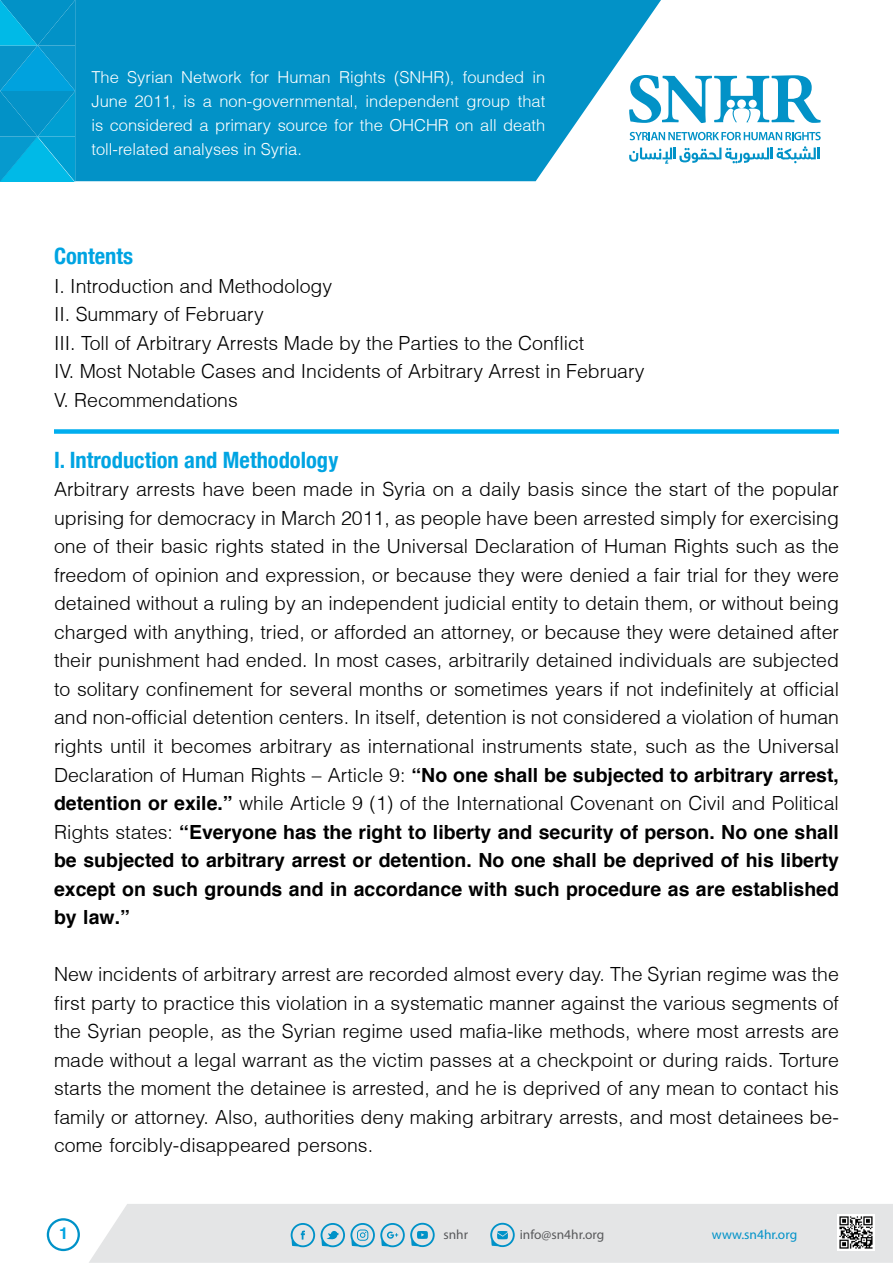
<style>
.page{position:relative;width:893px;height:1263px;background:#fff}
.page>*{position:absolute;margin:0;border:0;box-sizing:border-box;transform-origin:0 0}
.t1{font:700 condensed 22.5px "Helvetica Neue";color:#00a4e2}
.t2{font:300 19.5px/28.5px "Helvetica";color:#000;text-align:justify}
.t3{font:300 16.5px/24px "Helvetica";color:#fff}
.t4{font:700 16.5px "Helvetica";color:#00a4e2}
.t5{font:13.35px "Myriad Pro";color:#58595b}
.t6{font:13.35px "Myriad Pro";color:#0092c8}
.s1{font-weight:700}
</style>
<div class="page">
<div style="left:89px;top:1204px;width:804px;height:59px;background:#e4e5e6"></div>
<svg style="left:291px;top:1223px;width:24px;height:24px"></svg>
<svg style="left:321px;top:1223px;width:114px;height:24px"></svg>
<svg style="left:490px;top:1223px;width:25px;height:24px"></svg>
<img style="left:837px;top:1214px;width:37px;height:37px">
<svg style="left:47px;top:1218px;width:33px;height:33px"></svg>
<svg style="left:75px;top:0;width:586px;height:181px;fill:#0292c7"></svg>
<svg style="left:0;top:0;width:75px;height:182px"></svg>
<svg style="left:630px;top:132px;width:191px;height:8px"></svg>
<svg style="left:629px;top:75px;width:192px;height:48px"></svg>
<svg style="left:629px;top:146px;width:191px;height:18px"></svg>
<div style="left:54px;top:429px;width:785px;height:5px;background:#00aeef"></div>
<p class="t3" style="left:91px;top:65px;width:29px">The</p>
<p class="t3" style="left:127px;top:65px;width:47px">Syrian</p>
<p class="t3" style="left:181px;top:65px;width:62px">Network</p>
<p class="t3" style="left:250px;top:65px;width:21px">for</p>
<p class="t3" style="left:278px;top:65px;width:55px">Human</p>
<p class="t3" style="left:339px;top:65px;width:48px">Rights</p>
<p class="t3" style="left:394px;top:65px;width:62px">(SNHR ,)</p>
<p class="t3" style="left:463px;top:65px;width:63px">founded</p>
<p class="t3" style="left:532px;top:65px;width:14px">in</p>
<p class="t3" style="left:91px;top:89px;width:455px">June<br>is considered a primary source for the OHCHR on all death toll-related analyses in Syria.</p>
<p class="t3" style="left:183px;top:89px;width:13px">is</p>
<p class="t3" style="left:219px;top:89px;width:140px">non-governmental,</p>
<p class="t3" style="left:366px;top:89px;width:95px">independent</p>
<p class="t3" style="left:518px;top:89px;width:29px">that</p>
<p class="t3" style="left:135px;top:89px;width:43px">2011,</p>
<p class="t3" style="left:203px;top:89px;width:11px">a</p>
<p class="t3" style="left:467px;top:89px;width:45px">group</p>
<p class="t1" style="left:54px;top:242px;width:81px">Contents</p>
<p class="t2" style="left:54px;top:271px;width:592px;text-align:left">.I Introduction and Methodology<br>.I I Summary of February<br>III. Toll of Arbitrary Arrests Made by the Parties to the Conflict<br>IV. Most Notable Cases and Incidents of Arbitrary Arrest in February .V Recommendations</p>
<p class="t1" style="left:54px;top:446px;width:286px">.I Introduction and Methodology</p>
<p class="t2" style="left:54px;top:475px;width:787px">Arbitrary arrests have been made in Syria on a daily basis since the start of the popular uprising for democracy in March 2011, as people have been arrested simply for exercising one of their basic rights stated in the Universal Declaration of Human Rights such as the freedom of opinion and expression, or because they were denied a fair trial for they were detained without a ruling by an independent judicial entity to detain them, or without being charged with anything, tried, or afforded an attorney, or because they were detained after their punishment had ended In. most cases, arbitrarily detained individuals are subjected to solitary confinement for several months or sometimes years if not indefinitely at official and non-official detention centers In. itself, detention is not considered a violation of human rights until it becomes arbitrary as international instruments state, such as the Universal Declaration of Human Rights – Article 9: <span class="s1">“No one shall be subjected to arbitrary arrest, detention or exile.”</span> while Article 9 (1) of the International Covenant on Civil and Political Rights states: <span class="s1">“Everyone has the right to liberty and security of person. No one shall be subjected to arbitrary arrest or detention. No one shall be deprived of his liberty except on such grounds and in accordance with such procedure as are established by law “.</span></p>
<p class="t2" style="left:54px;top:960px;width:786px">New incidents of arbitrary arrest are recorded almost every day. The Syrian regime was the first party to practice this violation in a systematic manner against the various segments of the Syrian people, as the Syrian regime used mafia-like methods, where most arrests are made without a legal warrant as the victim passes at a checkpoint or during raids. Torture starts the moment the detainee is arrested, and he is deprived of any mean to contact his</p>
<p class="t2" style="left:54px;top:1131px;width:321px">come forcibly-disappeared persons.</p>
<p class="t2" style="left:54px;top:1102px;width:786px">family or attorney. Also, authorities deny making arbitrary arrests, and most detainees be-</p>
<p class="t4" style="left:59px;top:1223px;width:11px">1</p>
<p class="t5" style="left:443px;top:1226px;width:26px">snhr</p>
<p class="t5" style="left:520px;top:1226px;width:86px">info@sn4hr.org</p>
<p class="t6" style="left:712px;top:1226px;width:87px">www.sn4hr.org</p>
</div>
